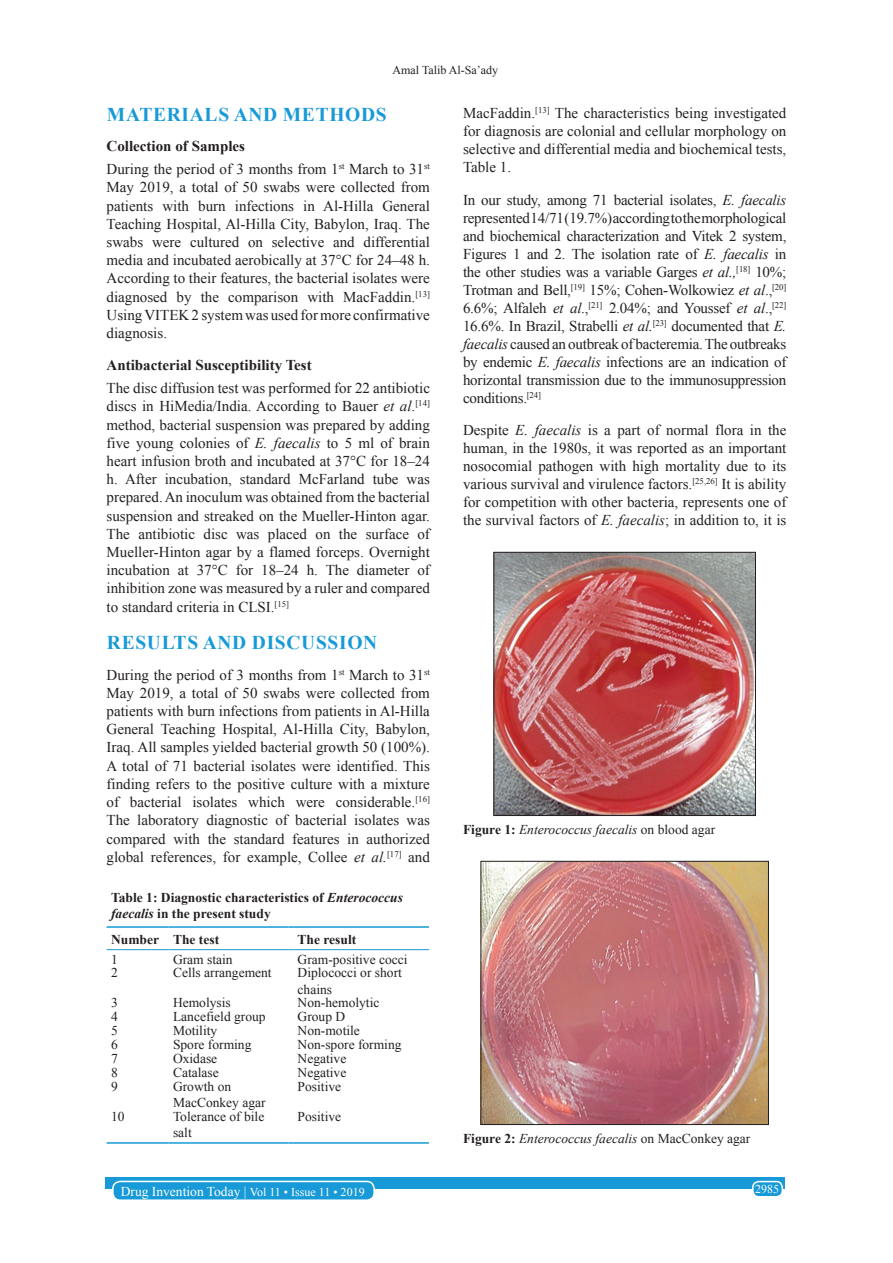
<style>
.page{position:relative;width:893px;height:1263px;background:#fff}
.page>*{position:absolute;margin:0;border:0;box-sizing:border-box;transform-origin:0 0}
.t1{font:700 19.5px "Times New Roman";letter-spacing:.035em;color:#179ad7}
.TX{font:15px/18.1px "Times New Roman";color:#231f20;text-align:justify}
.t2{font:700 15px "Times New Roman";color:#231f20}
.TB{font:13.5px/16.2px "Times New Roman";color:#231f20}
.FGC{font:italic 13.5px "Times New Roman";color:#231f20}
.TT{font:700 13.5px/16.2px "Times New Roman";color:#231f20}
.RF{font:13.5px "Times New Roman";color:#fff}
.TBL{font:13.5px/16.2px "Times New Roman";color:#231f20}
.TCH{font:700 13.5px "Times New Roman";color:#231f20}
.t3{font:12px "Times New Roman";color:#231f20}
.RF-2{font:12px "Times New Roman";color:#fff}
.s1{font-style:italic}
.s2{font-weight:700;font-style:normal}
.s3{font-style:normal}
.s4{font-size:12px}
</style>
<div class="page">
<div style="left:105px;top:1177px;width:679px;height:12px;background:#179ad7"></div>
<div style="left:752px;top:1181px;width:29px;height:15px;background:#179ad7;border-radius:6px"></div>
<div style="left:751px;top:1180px;width:31px;height:17px;border:2px solid #fff;border-radius:6px"></div>
<div style="left:113px;top:1181px;width:261px;height:19px;background:#179ad7;border-radius:7px"></div>
<div style="left:112px;top:1180px;width:263px;height:21px;border:2px solid #fff;border-radius:7px"></div>
<hr style="left:106px;top:1142px;width:58px;height:1px;background:#179ad7">
<hr style="left:168px;top:1142px;width:120px;height:1px;background:#179ad7">
<hr style="left:293px;top:1142px;width:136px;height:1px;background:#179ad7">
<hr style="left:106px;top:926px;width:58px;height:1px;background:#179ad7">
<hr style="left:168px;top:926px;width:120px;height:1px;background:#179ad7">
<hr style="left:293px;top:926px;width:136px;height:1px;background:#179ad7">
<hr style="left:106px;top:949px;width:58px;height:1px;background:#179ad7">
<hr style="left:168px;top:949px;width:120px;height:1px;background:#179ad7">
<hr style="left:293px;top:949px;width:136px;height:1px;background:#179ad7">
<img style="left:495px;top:554px;width:258px;height:259px">
<div style="left:493px;top:552px;width:262px;height:263px;border:1px solid #231f20"></div>
<img style="left:482px;top:863px;width:284px;height:259px">
<div style="left:480px;top:861px;width:288px;height:263px;border:1px solid #231f20"></div>
<p class="t3" style="left:392px;top:62px;width:107px">Amal Talib Al-Sa’ady</p>
<h1 class="t1" style="left:107px;top:101px;width:281px">MATERIALS AND METHODS</h1>
<h2 class="t2" style="left:106px;top:136px;width:140px">Collection of Samples</h2>
<p class="TX" style="left:106px;top:160px;width:325px">During the period of 3 months from 1<sup>st</sup> March to 31<sup>st </sup>May 2019, a total of 50 swabs were collected from patients with burn infections in Al-Hilla General Teaching Hospital, Al-Hilla City, Babylon, Iraq. The swabs were cultured on selective and differential media and incubated aerobically at 37°C for 24–48 h.<br>According to their features, the bacterial isolates were diagnosed by the comparison with MacFaddin.<sup>[13] </sup>Using VITEK 2 system was used for more confirmative diagnosis.</p>
<h2 class="t2" style="left:106px;top:354px;width:207px">Antibacterial Susceptibility Test</h2>
<p class="TX" style="left:106px;top:378px;width:325px">The disc diffusion test was performed for 22 antibiotic discs in HiMedia/India. According to Bauer <span class="s1">et al</span>.<sup>[14] </sup>method, bacterial suspension was prepared by adding five young colonies of <span class="s1">E. faecalis</span> to 5 ml of brain heart infusion broth and incubated at 37°C for 18–24 h. After incubation, standard McFarland tube was prepared. An inoculum was obtained from the bacterial suspension and streaked on the Mueller-Hinton agar.<br>The antibiotic disc was placed on the surface of Mueller-Hinton agar by a flamed forceps. Overnight incubation at 37°C for 18–24 h. The diameter of inhibition zone was measured by a ruler and compared to standard criteria in CLSI.<sup>[15]</sup></p>
<h1 class="t1" style="left:107px;top:629px;width:272px">RESULTS AND DISCUSSION</h1>
<p class="TX" style="left:106px;top:665px;width:325px">During the period of 3 months from 1<sup>st</sup> March to 31<sup>st </sup>May 2019, a total of 50 swabs were collected from patients with burn infections from patients in Al-Hilla General Teaching Hospital, Al-Hilla City, Babylon, Iraq. All samples yielded bacterial growth 50 (100%).<br>A total of 71 bacterial isolates were identified. This finding refers to the positive culture with a mixture of bacterial isolates which were considerable.<sup>[16] </sup>The laboratory diagnostic of bacterial isolates was compared with the standard features in authorized global references, for example, Collee <span class="s1">et al.</span><sup>[17]</sup> and</p>
<p class="TT" style="left:111px;top:888px;width:293px">Table 1: Diagnostic characteristics of <span class="s1">Enterococcus faecalis</span> in the present study</p>
<p class="TCH" style="left:111px;top:929px;width:49px">Number</p>
<p class="TCH" style="left:173px;top:929px;width:48px">The test</p>
<p class="TCH" style="left:297px;top:929px;width:60px">The result</p>
<p class="TB" style="left:111px;top:950px;width:8px">1</p>
<p class="TB" style="left:173px;top:950px;width:61px">Gram stain</p>
<p class="TB" style="left:297px;top:950px;width:111px">Gram-positive cocci</p>
<p class="TB" style="left:111px;top:964px;width:8px">2</p>
<p class="TB" style="left:173px;top:964px;width:100px">Cells arrangement</p>
<p class="TB" style="left:297px;top:964px;width:106px">Diplococci or short chains</p>
<p class="TB" style="left:111px;top:994px;width:8px">3</p>
<p class="TB" style="left:173px;top:994px;width:59px">Hemolysis</p>
<p class="TB" style="left:297px;top:994px;width:83px">Non-hemolytic</p>
<p class="TB" style="left:111px;top:1008px;width:8px">4</p>
<p class="TB" style="left:173px;top:1008px;width:94px">Lancefield group</p>
<p class="TB" style="left:297px;top:1008px;width:49px">Group D</p>
<p class="TB" style="left:111px;top:1022px;width:8px">5</p>
<p class="TB" style="left:173px;top:1022px;width:46px">Motility</p>
<p class="TB" style="left:297px;top:1022px;width:64px">Non-motile</p>
<p class="TB" style="left:111px;top:1036px;width:8px">6</p>
<p class="TB" style="left:173px;top:1036px;width:80px">Spore forming</p>
<p class="TB" style="left:297px;top:1036px;width:105px">Non-spore forming</p>
<p class="TB" style="left:111px;top:1049px;width:8px">7</p>
<p class="TB" style="left:173px;top:1049px;width:46px">Oxidase</p>
<p class="TB" style="left:297px;top:1049px;width:50px">Negative</p>
<p class="TB" style="left:111px;top:1063px;width:8px">8</p>
<p class="TB" style="left:173px;top:1063px;width:47px">Catalase</p>
<p class="TB" style="left:297px;top:1063px;width:50px">Negative</p>
<p class="TB" style="left:111px;top:1077px;width:8px">9</p>
<p class="TB" style="left:173px;top:1077px;width:94px">Growth on<br>MacConkey agar</p>
<p class="TB" style="left:297px;top:1077px;width:45px">Positive</p>
<p class="TBL" style="left:111px;top:1107px;width:15px">10</p>
<p class="TBL" style="left:173px;top:1107px;width:93px">Tolerance of bile salt</p>
<p class="TBL" style="left:297px;top:1107px;width:45px">Positive</p>
<p class="TX" style="left:463px;top:104px;width:325px">MacFaddin.<sup>[13]</sup> The characteristics being investigated for diagnosis are colonial and cellular morphology on selective and differential media and biochemical tests, Table 1.</p>
<p class="TX" style="left:463px;top:190px;width:325px">In our study, among 71 bacterial isolates, <span class="s1">E. faecalis </span>represented 14/71(19.7%) according to the morphological and biochemical characterization and Vitek 2 system, Figures 1 and 2. The isolation rate of <span class="s1">E. faecalis</span> in the other studies was a variable Garges <span class="s1">et al.,</span><sup>[18]</sup> 10%; Trotman and Bell,<sup>[19]</sup> 15%; Cohen-Wolkowiez <span class="s1">et al</span>.,<sup>[20] </sup>6.6%; Alfaleh <span class="s1">et al</span>.,<sup>[21]</sup> 2.04%; and Youssef <span class="s1">et al</span>.,<sup>[22] </sup>16.6%. In Brazil, Strabelli <span class="s1">et al.</span><sup>[23]</sup> documented that <span class="s1">E. faecalis</span> caused an outbreak of bacteremia. The outbreaks by endemic <span class="s1">E. faecalis</span> infections are an indication of horizontal transmission due to the immunosuppression conditions.<sup>[24]</sup></p>
<p class="TX" style="left:463px;top:420px;width:325px">Despite <span class="s1">E. faecalis</span> is a part of normal flora in the human, in the 1980s, it was reported as an important nosocomial pathogen with high mortality due to its various survival and virulence factors.<sup>[25,26]</sup> It is ability for competition with other bacteria, represents one of the survival factors of <span class="s1">E. faecalis</span>; in addition to, it is</p>
<p class="FGC" style="left:463px;top:820px;width:253px"><span class="s2">Figure 1:</span> Enterococcus faecalis <span class="s3">on blood agar</span></p>
<p class="FGC" style="left:463px;top:1129px;width:289px"><span class="s2">Figure 2:</span> Enterococcus faecalis <span class="s3">on MacConkey agar</span></p>
<p class="RF" style="left:121px;top:1181px;width:245px">Drug Invention Today | <span class="s4">Vol 11 • Issue 11 • 2019</span></p>
<p class="RF-2" style="left:754px;top:1180px;width:25px">2985</p>
</div>
